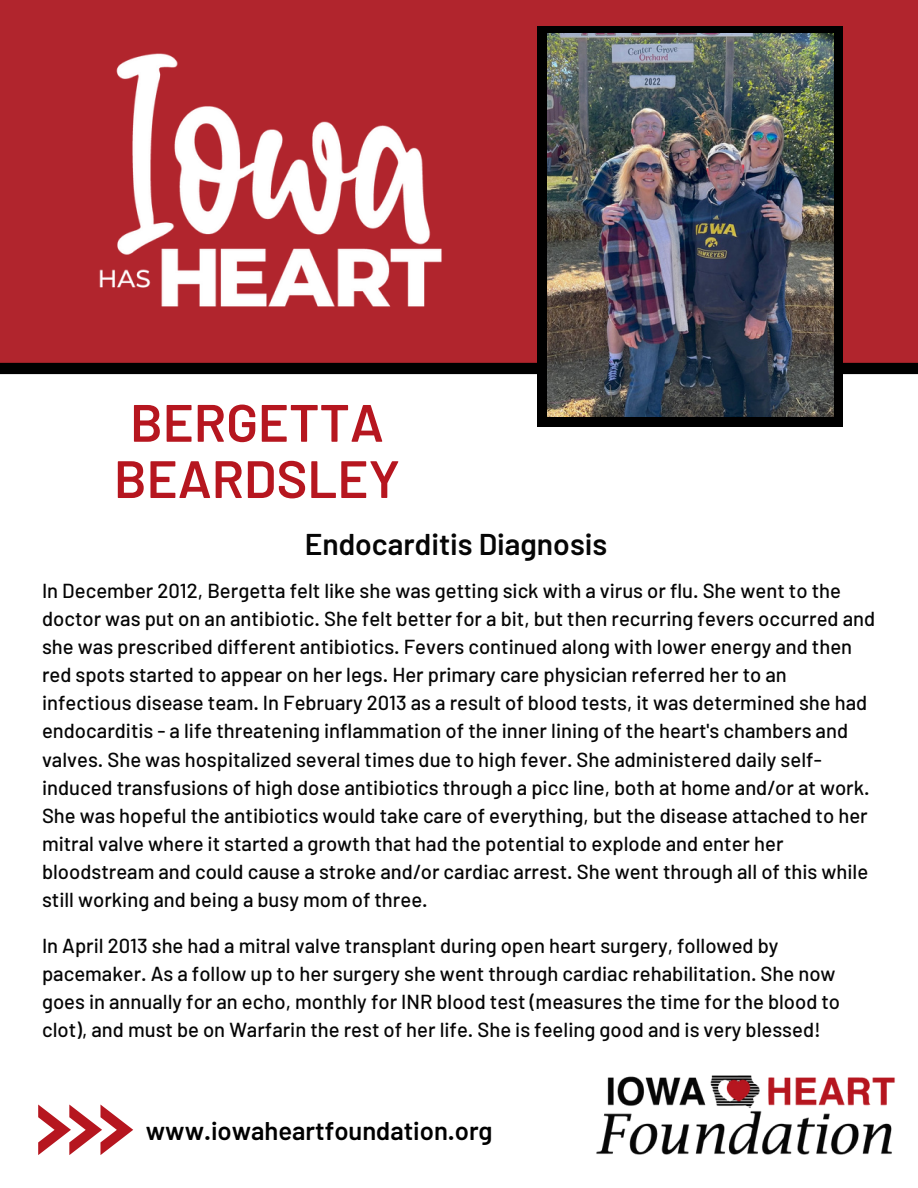
<style>
.page{position:relative;width:918px;height:1188px;background:#fff}
.page>*{position:absolute;margin:0;border:0;box-sizing:border-box;transform-origin:0 0}
.t1{font:600 52.5px/56.2px "Barlow";color:#b6161f;text-align:center}
.t2{font:600 30px "Barlow";color:#060606}
.t3{font:600 25.5px "Barlow";color:#000}
.t4{font:500 20.25px/28.2px "Barlow";color:#060606}
</style>
<div class="page">
<div style="left:0;top:0;width:918px;height:368px;background:#b1252d"></div>
<div style="left:537px;top:27px;width:305px;height:400px;background:#000"></div>
<img style="left:596px;top:1075px;width:299px;height:80px">
<div style="left:0;top:363px;width:918px;height:11px;background:#000"></div>
<img style="left:99px;top:53px;width:343px;height:254px">
<svg style="left:38px;top:1105px;width:95px;height:50px"></svg>
<img style="left:547px;top:34px;width:286px;height:383px">
<h1 class="t1" style="left:114px;top:393px;width:288px">BERGETTA<br>BEARDSLEY</h1>
<h2 class="t2" style="left:305px;top:525px;width:304px">Endocarditis Diagnosis</h2>
<p class="t4" style="left:42px;top:576px;width:835px">In December 2012, Bergetta felt like she was getting sick with a virus or flu. She went to the doctor was put on an antibiotic. She felt better for a bit, but then recurring fevers occurred and she was prescribed different antibiotics. Fevers continued along with lower energy and then red spots started to appear on her legs. Her primary care physician referred her to an infectious disease team. In February 2013 as a result of blood tests, it was determined she had endocarditis - a life threatening inflammation of the inner lining of the heart's chambers and valves. She was hospitalized several times due to high fever. She administered daily self&shy;induced transfusions of high dose antibiotics through a picc line, both at home and/or at work.<br>She was hopeful the antibiotics would take care of everything, but the disease attached to her mitral valve where it started a growth that had the potential to explode and enter her bloodstream and could cause a stroke and/or cardiac arrest. She went through all of this while still working and being a busy mom of three.</p>
<p class="t4" style="left:42px;top:931px;width:800px">In April 2013 she had a mitral valve transplant during open heart surgery, followed by pacemaker. As a follow up to her surgery she went through cardiac rehabilitation. She now goes in annually for an echo, monthly for INR blood test (measures the time for the blood to clot), and must be on Warfarin the rest of her life. She is feeling good and is very blessed!</p>
<p class="t3" style="left:146px;top:1114px;width:348px">www.iowaheartfoundation.org</p>
</div>
